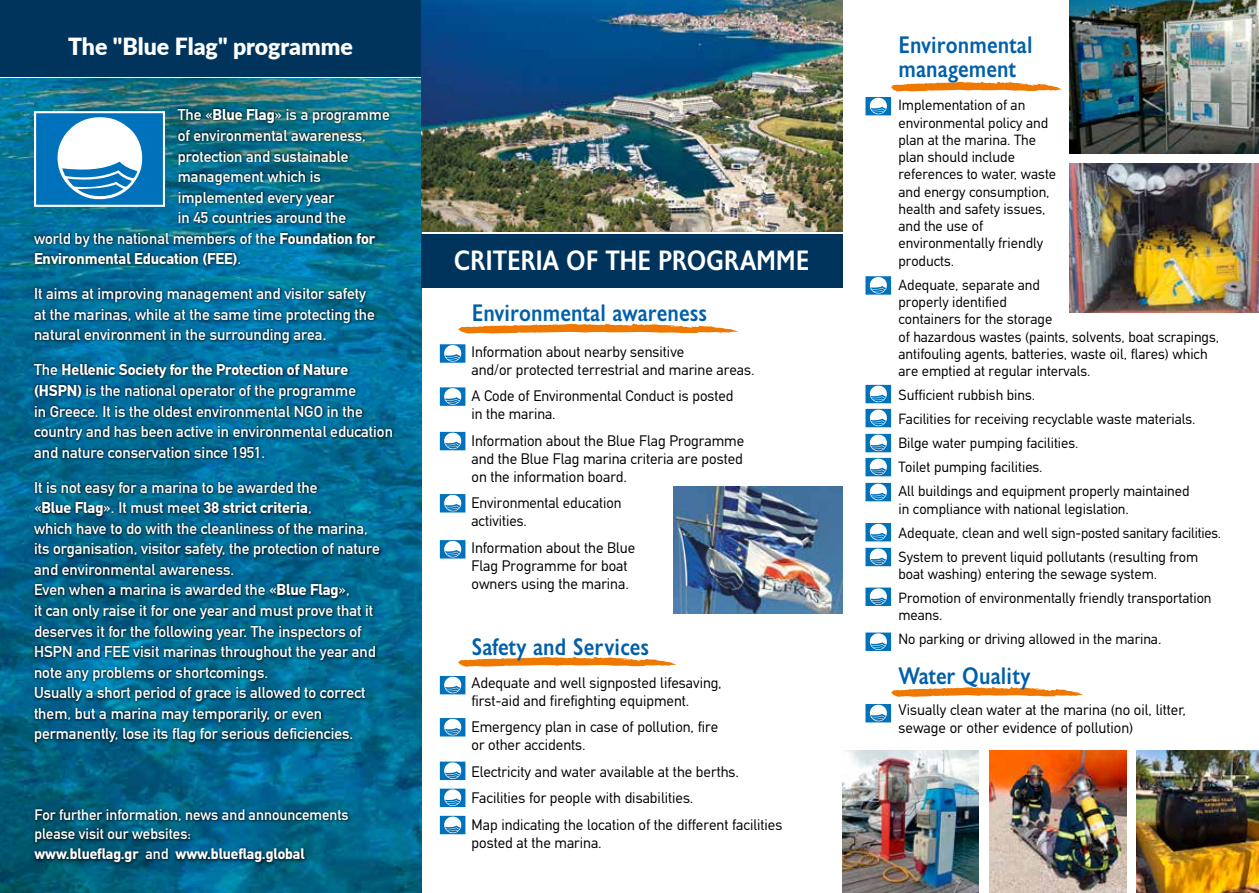
<style>
.page{position:relative;width:1259px;height:893px;background:#fff}
.page>*{position:absolute;margin:0;border:0;box-sizing:border-box;transform-origin:0 0}
.t1{font:28.5px "Gill Sans Hel Sem Con OS Bold";letter-spacing:-.01em;color:#fff}
.t2{font:24.3px/24px "Gill Sans Hel Sem Con OS Bold";color:#005fab}
.t3{font:900 23.7px "Lato";color:#fff}
.t4{font:15.45px/20.5px "CF Din";color:#fff}
.t5{font:700 15.45px "CF Din";color:#fff}
.t6{font:15px/18px "CF Din";color:#000}
.t7{font:15px/19.5px "CF Din";color:#fff}
.t8{font:14.55px/17.2px "CF Din";color:#000}
.s1{font-weight:700}
.s2{font-weight:400}
</style>
<div class="page">
<img style="left:0;top:79px;width:421px;height:814px">
<div style="left:0;top:0;width:421px;height:77px;background:#00345d"></div>
<img style="left:421px;top:0;width:421px;height:232px">
<div style="left:421px;top:234px;width:421px;height:54px;background:#00345d"></div>
<img style="left:1069px;top:164px;width:190px;height:148px">
<img style="left:1069px;top:0;width:190px;height:153px">
<img style="left:1136px;top:750px;width:123px;height:143px">
<img style="left:990px;top:750px;width:136px;height:143px">
<img style="left:842px;top:750px;width:137px;height:143px">
<img style="left:673px;top:487px;width:169px;height:126px">
<svg style="left:31px;top:106px;width:364px;height:639px;background:#076184"></svg>
<div style="left:31px;top:806px;width:321px;height:60px;background:#000;opacity:.63"></div>
<div style="left:440px;top:344px;width:25px;height:19px;background:#0072bb"></div>
<svg style="left:444px;top:345px;width:18px;height:17px"></svg>
<div style="left:440px;top:387px;width:25px;height:19px;background:#0072bb"></div>
<svg style="left:444px;top:388px;width:18px;height:17px"></svg>
<div style="left:440px;top:432px;width:25px;height:18px;background:#0072bb"></div>
<svg style="left:444px;top:432px;width:18px;height:17px"></svg>
<div style="left:440px;top:494px;width:25px;height:18px;background:#0072bb"></div>
<svg style="left:444px;top:494px;width:18px;height:18px"></svg>
<div style="left:440px;top:540px;width:25px;height:19px;background:#0072bb"></div>
<svg style="left:444px;top:541px;width:18px;height:17px"></svg>
<div style="left:440px;top:676px;width:25px;height:18px;background:#0072bb"></div>
<svg style="left:444px;top:676px;width:18px;height:17px"></svg>
<div style="left:440px;top:718px;width:25px;height:18px;background:#0072bb"></div>
<svg style="left:444px;top:718px;width:18px;height:18px"></svg>
<div style="left:440px;top:762px;width:25px;height:18px;background:#0072bb"></div>
<svg style="left:444px;top:762px;width:18px;height:17px"></svg>
<div style="left:440px;top:789px;width:25px;height:18px;background:#0072bb"></div>
<svg style="left:444px;top:789px;width:18px;height:17px"></svg>
<div style="left:440px;top:816px;width:25px;height:18px;background:#0072bb"></div>
<svg style="left:444px;top:816px;width:18px;height:17px"></svg>
<div style="left:865px;top:97px;width:26px;height:18px;background:#0072bb"></div>
<svg style="left:870px;top:97px;width:17px;height:17px"></svg>
<div style="left:865px;top:276px;width:26px;height:19px;background:#0072bb"></div>
<svg style="left:870px;top:277px;width:17px;height:17px"></svg>
<div style="left:865px;top:483px;width:26px;height:18px;background:#0072bb"></div>
<svg style="left:870px;top:483px;width:17px;height:17px"></svg>
<div style="left:865px;top:385px;width:26px;height:18px;background:#0072bb"></div>
<svg style="left:870px;top:385px;width:17px;height:17px"></svg>
<div style="left:865px;top:409px;width:26px;height:18px;background:#0072bb"></div>
<svg style="left:870px;top:409px;width:17px;height:17px"></svg>
<div style="left:865px;top:434px;width:26px;height:18px;background:#0072bb"></div>
<svg style="left:870px;top:434px;width:17px;height:17px"></svg>
<div style="left:865px;top:458px;width:26px;height:18px;background:#0072bb"></div>
<svg style="left:870px;top:458px;width:17px;height:17px"></svg>
<div style="left:865px;top:523px;width:26px;height:18px;background:#0072bb"></div>
<svg style="left:870px;top:523px;width:17px;height:17px"></svg>
<div style="left:865px;top:548px;width:26px;height:18px;background:#0072bb"></div>
<svg style="left:870px;top:548px;width:17px;height:17px"></svg>
<div style="left:865px;top:588px;width:26px;height:18px;background:#0072bb"></div>
<svg style="left:870px;top:588px;width:17px;height:17px"></svg>
<div style="left:865px;top:632px;width:26px;height:19px;background:#0072bb"></div>
<svg style="left:870px;top:633px;width:17px;height:17px"></svg>
<div style="left:865px;top:704px;width:26px;height:18px;background:#0072bb"></div>
<svg style="left:870px;top:704px;width:17px;height:17px"></svg>
<svg style="left:458px;top:323px;width:280px;height:10px"></svg>
<svg style="left:458px;top:657px;width:218px;height:10px"></svg>
<svg style="left:891px;top:687px;width:192px;height:10px"></svg>
<svg style="left:891px;top:81px;width:170px;height:10px"></svg>
<h3 class="t3" style="left:68px;top:29px;width:286px">The "Blue Flag" programme</h3>
<p class="t4" style="left:178px;top:105px;width:213px">The «<span class="s1">Blue Flag</span>» is a programme</p>
<p class="t4" style="left:178px;top:126px;width:189px">of environmental awareness,</p>
<p class="t4" style="left:178px;top:146px;width:172px">protection and sustainable</p>
<p class="t4" style="left:178px;top:167px;width:144px">management which is</p>
<p class="t4" style="left:178px;top:187px;width:158px">implemented every year</p>
<p class="t4" style="left:178px;top:208px;width:170px">in 45 countries around the</p>
<p class="t4" style="left:34px;top:228px;width:342px">world by the national members of the <span class="s1">Foundation for</span></p>
<p class="t5" style="left:34px;top:250px;width:208px">Environmental Education (FEE)<span class="s2">.</span></p>
<p class="t4" style="left:34px;top:284px;width:342px">It aims at improving management and visitor safety at the marinas, while at the same time protecting the natural environment in the surrounding area.</p>
<p class="t4" style="left:34px;top:360px;width:360px">The <span class="s1">Hellenic Society for the Protection of Nature (HSPN)</span> is the national operator of the programme<br>in Greece. It is the oldest environmental NGO in the country and has been active in environmental education and nature conservation since 1951.</p>
<p class="t4" style="left:34px;top:477px;width:347px">It is not easy for a marina to be awarded the<br>«<span class="s1">Blue Flag</span>». It must meet <span class="s1">38 strict criteria</span>,<br>which have to do with the cleanliness of the marina, its organisation, visitor safety, the protection of nature and environmental awareness.<br>Even when a marina is awarded the «<span class="s1">Blue Flag</span>»,<br>it can only raise it for one year and must prove that it deserves it for the following year. The inspectors of HSPN and FEE visit marinas throughout the year and note any problems or shortcomings.<br>Usually a short period of grace is allowed to correct them, but a marina may temporarily, or even permanently, lose its flag for serious deficiencies.</p>
<p class="t7" style="left:34px;top:805px;width:316px">For further information, news and announcements please visit our websites:<br><span class="s1">www.blueflag.gr</span> and <span class="s1">www.blueflag.global</span></p>
<h1 class="t1" style="left:454px;top:245px;width:357px">CRITERIA OF THE PROGRAMME</h1>
<h2 class="t2" style="left:472px;top:301px;width:237px">Environmental awareness</h2>
<p class="t6" style="left:471px;top:342px;width:285px">Information about nearby sensitive<br>and/or protected terrestrial and marine areas.</p>
<p class="t6" style="left:471px;top:387px;width:263px">A Code of Environmental Conduct is posted in the marina.</p>
<p class="t6" style="left:471px;top:431px;width:274px;text-align:justify">Information about the Blue Flag Programme and the Blue Flag marina criteria are posted on the information board.</p>
<p class="t6" style="left:471px;top:494px;width:151px">Environmental education activities.</p>
<p class="t6" style="left:471px;top:538px;width:165px">Ιnformation about the Blue<br>Flag Programme for boat owners using the marina.</p>
<h2 class="t2" style="left:472px;top:635px;width:179px">Safety and Services</h2>
<p class="t6" style="left:471px;top:673px;width:252px">Adequate and well signposted lifesaving, first-aid and firefighting equipment.</p>
<p class="t6" style="left:471px;top:718px;width:248px">Emergency plan in case of pollution, fire or other accidents.</p>
<p class="t6" style="left:471px;top:758px;width:312px;line-height:26.5px">Electricity and water available at the berths.<br>Facilities for people with disabilities.<br>Map indicating the location of the different facilities</p>
<p class="t6" style="left:471px;top:833px;width:132px">posted at the marina.</p>
<h2 class="t2" style="left:898px;top:34px;width:136px">Environmental management</h2>
<p class="t8" style="left:898px;top:97px;width:159px">Implementation of an environmental policy and plan at the marina. The plan should include references to water, waste and energy consumption, health and safety issues, and the use of environmentally friendly products.</p>
<p class="t8" style="left:898px;top:276px;width:322px">Adequate, separate and<br>properly identified<br>containers for the storage<br>of hazardous wastes (paints, solvents, boat scrapings, antifouling agents, batteries, waste oil, flares) which are emptied at regular intervals.</p>
<p class="t8" style="left:898px;top:383px;width:298px;line-height:24px">Sufficient rubbish bins.<br>Facilities for receiving recyclable waste materials.<br>Bilge water pumping facilities.<br>Toilet pumping facilities.<br>All buildings and equipment properly maintained</p>
<p class="t8" style="left:898px;top:497px;width:324px;line-height:24px">in compliance with national legislation.<br>Adequate, clean and well sign-posted sanitary facilities.<br>System to prevent liquid pollutants (resulting from</p>
<p class="t8" style="left:898px;top:562px;width:314px;line-height:24px">boat washing) entering the sewage system.<br>Promotion of environmentally friendly transportation</p>
<p class="t8" style="left:898px;top:603px;width:264px;line-height:24px">means.<br>No parking or driving allowed in the marina.</p>
<h2 class="t2" style="left:898px;top:664px;width:133px">Water Quality</h2>
<p class="t6" style="left:898px;top:701px;width:289px">Visually clean water at the marina (no oil, litter, sewage or other evidence of pollution)</p>
</div>
